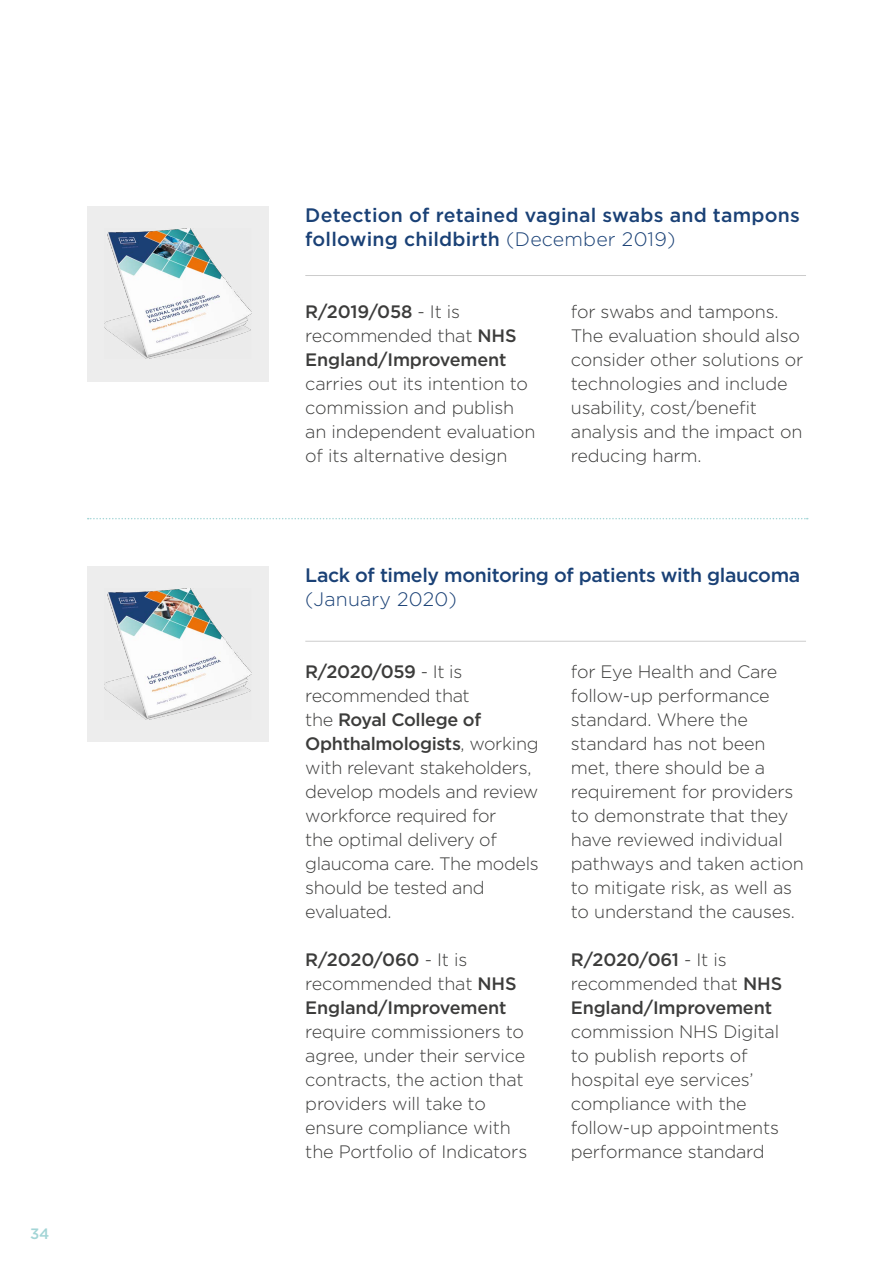
<style>
.page{position:relative;width:893px;height:1263px;background:#fff}
.page>*{position:absolute;margin:0;border:0;box-sizing:border-box;transform-origin:0 0}
.t1{font:500 19.5px/24px "Gotham";letter-spacing:.01em;color:#1a4176}
.t2{font:500 19.5px "Gotham";letter-spacing:-.02em;color:#1a4176}
.t3{font:300 19.5px "Gotham";letter-spacing:.01em;color:#1a4176}
.t4{font:300 18px/24px "Gotham";letter-spacing:-.01em;color:#3c3c3b}
.t5{font:500 18px/24px "Gotham";letter-spacing:-.01em;color:#3c3c3b}
.t6{font:500 15px "Gotham";color:#a3d5d6}
.s1{font-weight:300}
.s2{font-weight:500}
</style>
<div class="page">
<div style="left:87px;top:206px;width:181px;height:175px;background:#ededed"></div>
<img style="left:105px;top:228px;width:146px;height:131px">
<hr style="left:305px;top:275px;width:501px;height:1px;background:#ccc">
<div style="left:87px;top:566px;width:181px;height:176px;background:#ededed"></div>
<img style="left:105px;top:588px;width:146px;height:131px">
<hr style="left:305px;top:641px;width:501px;height:1px;background:#ccc">
<svg style="left:88px;top:518px;width:720px;height:1px"></svg>
<p class="t6" style="left:30px;top:1224px;width:21px">34</p>
<p class="t1" style="left:305px;top:203px;width:496px">Detection of retained vaginal swabs and tampons following childbirth <span class="s1">(December 2019)</span></p>
<p class="t5" style="left:305px;top:299px;width:213px">R/2019/058 <span class="s1">- It is recommended that</span> NHS<br>England/Improvement</p>
<p class="t4" style="left:305px;top:371px;width:232px">carries out its intention to commission and publish an independent evaluation of its alternative design</p>
<p class="t4" style="left:571px;top:299px;width:234px">for swabs and tampons.<br>The evaluation should also consider other solutions or technologies and include usability, cost/benefit analysis and the impact on reducing harm.</p>
<p class="t2" style="left:305px;top:562px;width:496px">Lack of timely monitoring of patients with glaucoma</p>
<p class="t3" style="left:305px;top:587px;width:153px">(January 2020)</p>
<p class="t4" style="left:305px;top:659px;width:235px"><span class="s2">R/2020/059</span> - It is recommended that<br>the <span class="s2">Royal College of<br>Ophthalmologists</span>, working with relevant stakeholders, develop models and review workforce required for<br>the optimal delivery of glaucoma care. The models should be tested and evaluated.</p>
<p class="t5" style="left:305px;top:947px;width:213px">R/2020/060 <span class="s1">- It is recommended that</span> NHS<br>England/Improvement</p>
<p class="t4" style="left:305px;top:1019px;width:223px">require commissioners to agree, under their service contracts, the action that providers will take to ensure compliance with the Portfolio of Indicators</p>
<p class="t4" style="left:571px;top:659px;width:235px">for Eye Health and Care follow-up performance standard. Where the standard has not been met, there should be a requirement for providers to demonstrate that they have reviewed individual pathways and taken action to mitigate risk, as well as to understand the causes.</p>
<p class="t5" style="left:571px;top:947px;width:213px">R/2020/061 <span class="s1">- It is recommended that</span> NHS<br>England/Improvement</p>
<p class="t4" style="left:571px;top:1019px;width:210px">commission NHS Digital to publish reports of hospital eye services’ compliance with the follow-up appointments performance standard</p>
</div>
